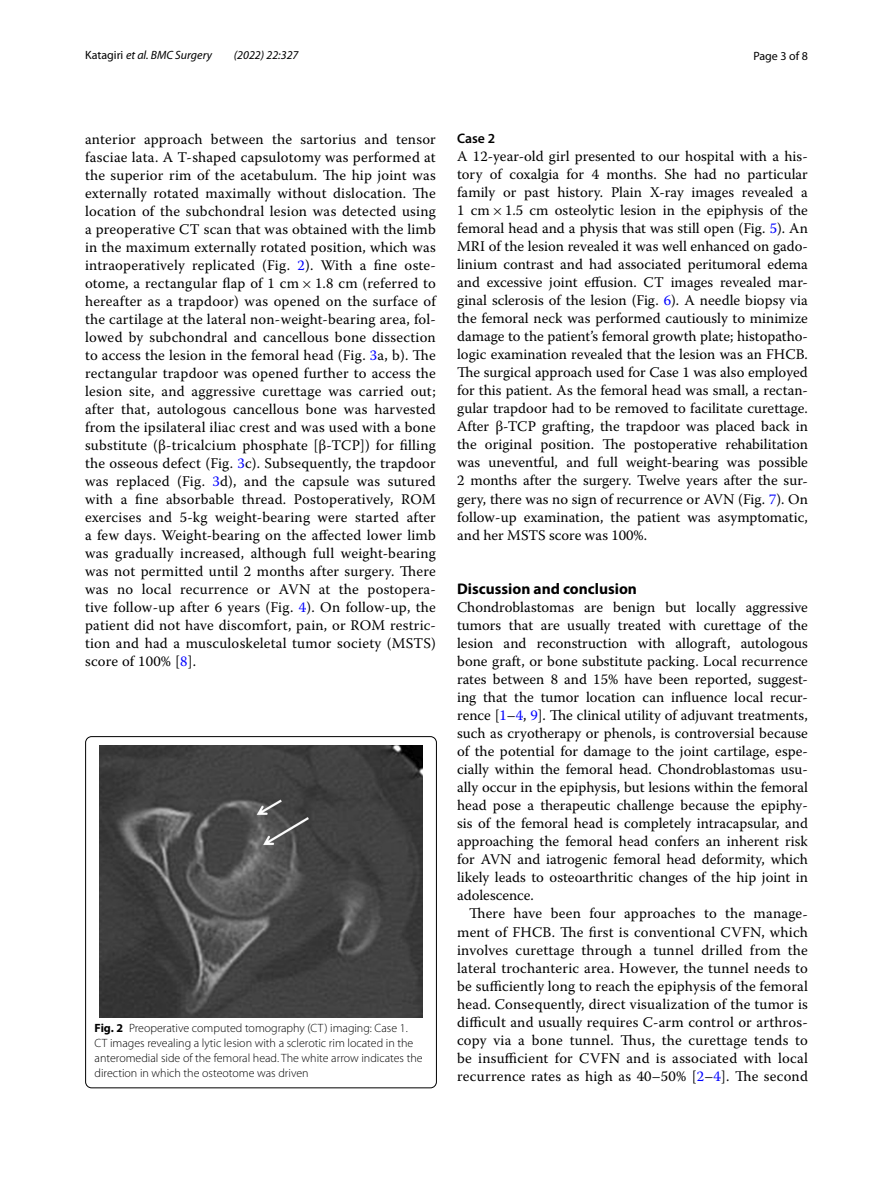
<style>
.page{position:relative;width:893px;height:1187px;background:#fff}
.page>*{position:absolute;margin:0;border:0;box-sizing:border-box;transform-origin:0 0}
.t1{font:700 15.45px "Myriad Pro";color:#000}
.t2{font:14.7px/18px "Warnock Pro";letter-spacing:.01em;color:#000;text-align:justify}
.t3{font:600 13.8px "Myriad Pro";color:#000}
.t4{font:300 12px/15px "Myriad Pro";color:#000}
.t5{font:italic 12px "Myriad Pro";color:#000}
.t6{font:12px "Myriad Pro";color:#000}
.s1{font-style:normal}
.s2{color:#00f}
.s3{font-family:"MTSY"}
.s4{font-weight:700}
</style>
<div class="page">
<img style="left:99px;top:745px;width:324px;height:272px">
<div style="left:85px;top:736px;width:352px;height:351px;border:1px solid #000;border-radius:6px"></div>
<p class="t5" style="left:85px;top:48px;width:128px"><span class="s1">Katagiri</span> et al. BMC Surgery</p>
<p class="t5" style="left:234px;top:48px;width:66px">(2022) 22:327</p>
<p class="t6" style="left:753px;top:48px;width:56px">Page 3 of 8</p>
<p class="t2" style="left:85px;top:130px;width:352px">anterior approach between the sartorius and tensor fasciae lata. A T-shaped capsulotomy was performed at the superior rim of the acetabulum. The hip joint was externally rotated maximally without dislocation. The location of the subchondral lesion was detected using a preoperative CT scan that was obtained with the limb in the maximum externally rotated position, which was intraoperatively replicated (Fig. <span class="s2">2</span>). With a fine oste&shy;otome, a rectangular flap of 1 cm <span class="s3">×</span>1.8 cm (referred to hereafter as a trapdoor) was opened on the surface of the cartilage at the lateral non-weight-bearing area, fol&shy;lowed by subchondral and cancellous bone dissection to access the lesion in the femoral head (Fig. <span class="s2">3</span>a, b). The rectangular trapdoor was opened further to access the lesion site, and aggressive curettage was carried out; after that, autologous cancellous bone was harvested from the ipsilateral iliac crest and was used with a bone substitute (β-tricalcium phosphate [β-TCP]) for filling the osseous defect (Fig. <span class="s2">3</span>c). Subsequently, the trapdoor was replaced (Fig. <span class="s2">3</span>d), and the capsule was sutured with a fine absorbable thread. Postoperatively, ROM exercises and 5-kg weight-bearing were started after a few days. Weight-bearing on the affected lower limb was gradually increased, although full weight-bearing was not permitted until 2 months after surgery. There was no local recurrence or AVN at the postopera&shy;tive follow-up after 6 years (Fig. <span class="s2">4</span>). On follow-up, the patient did not have discomfort, pain, or ROM restric&shy;tion and had a musculoskeletal tumor society (MSTS) score of 100% [<span class="s2">8</span>].</p>
<p class="t3" style="left:457px;top:130px;width:40px">Case 2</p>
<p class="t2" style="left:457px;top:147px;width:352px">A 12-year-old girl presented to our hospital with a his&shy;tory of coxalgia for 4 months. She had no particular family or past history. Plain X-ray images revealed a 1 cm<span class="s3">×</span>1.5 cm osteolytic lesion in the epiphysis of the femoral head and a physis that was still open (Fig. <span class="s2">5</span>). An MRI of the lesion revealed it was well enhanced on gado&shy;linium contrast and had associated peritumoral edema and excessive joint effusion. CT images revealed mar&shy;ginal sclerosis of the lesion (Fig. <span class="s2">6</span>). A needle biopsy via the femoral neck was performed cautiously to minimize damage to the patient’s femoral growth plate; histopatho&shy;logic examination revealed that the lesion was an FHCB.<br>The surgical approach used for Case 1 was also employed for this patient. As the femoral head was small, a rectan&shy;gular trapdoor had to be removed to facilitate curettage.<br>After β-TCP grafting, the trapdoor was placed back in the original position. The postoperative rehabilitation was uneventful, and full weight-bearing was possible 2 months after the surgery. Twelve years after the sur&shy;gery, there was no sign of recurrence or AVN (Fig. <span class="s2">7</span>). On follow-up examination, the patient was asymptomatic, and her MSTS score was 100%.</p>
<p class="t1" style="left:457px;top:579px;width:181px">Discussion and conclusion</p>
<p class="t2" style="left:457px;top:598px;width:352px">Chondroblastomas are benign but locally aggressive tumors that are usually treated with curettage of the lesion and reconstruction with allograft, autologous bone graft, or bone substitute packing. Local recurrence rates between 8 and 15% have been reported, suggest&shy;ing that the tumor location can influence local recur&shy;rence [<span class="s2">1</span>–<span class="s2">4</span>, <span class="s2">9</span>]. The clinical utility of adjuvant treatments, such as cryotherapy or phenols, is controversial because of the potential for damage to the joint cartilage, espe&shy;cially within the femoral head. Chondroblastomas usu&shy;ally occur in the epiphysis, but lesions within the femoral head pose a therapeutic challenge because the epiphy&shy;sis of the femoral head is completely intracapsular, and approaching the femoral head confers an inherent risk for AVN and iatrogenic femoral head deformity, which likely leads to osteoarthritic changes of the hip joint in adolescence.</p>
<p class="t2" style="left:457px;top:904px;width:352px;text-indent:12px">There have been four approaches to the manage&shy;ment of FHCB. The first is conventional CVFN, which involves curettage through a tunnel drilled from the lateral trochanteric area. However, the tunnel needs to be sufficiently long to reach the epiphysis of the femoral head. Consequently, direct visualization of the tumor is difficult and usually requires C-arm control or arthros&shy;copy via a bone tunnel. Thus, the curettage tends to be insufficient for CVFN and is associated with local recurrence rates as high as 40–50% [<span class="s2">2</span>–<span class="s2">4</span>]. The second</p>
<p class="t4" style="left:95px;top:1020px;width:330px"><span class="s4">Fig. 2</span> Preoperative computed tomography (CT) imaging: Case 1.<br>CT images revealing a lytic lesion with a sclerotic rim located in the anteromedial side of the femoral head. The white arrow indicates the direction in which the osteotome was driven</p>
</div>
